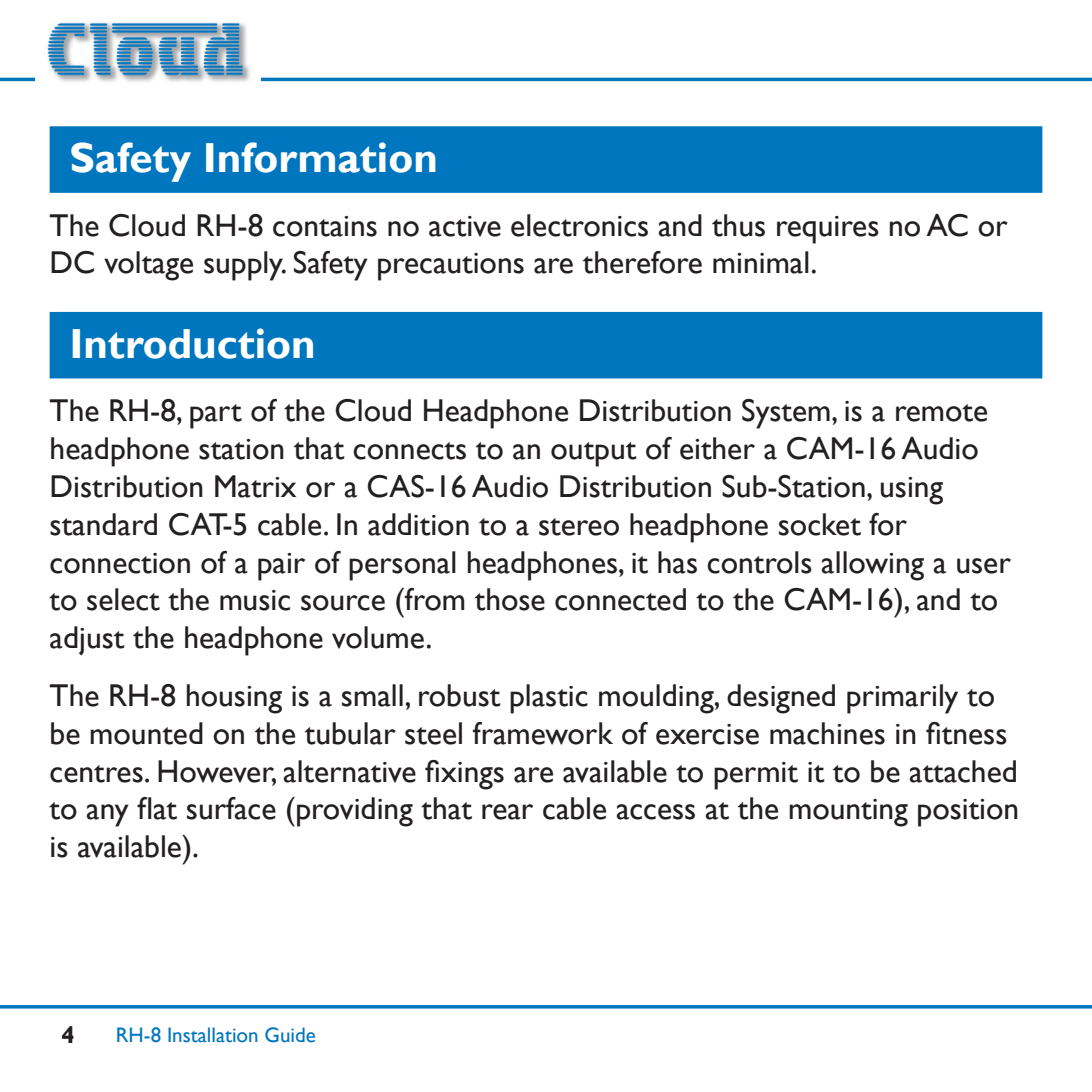
<style>
.page{position:relative;width:1092px;height:1092px;background:#fff}
.page>*{position:absolute;margin:0;border:0;box-sizing:border-box;transform-origin:0 0}
.t1{font:700 42px "Gill Sans";color:#fff}
.t2{font:31.5px/37.8px "Gill Sans";color:#231f20}
.t3{font:700 24.5px "Gill Sans";color:#231f20}
.t4{font:21px "Gill Sans";color:#0076be}
</style>
<div class="page">
<hr style="left:0;top:78px;width:1091px;height:3px;background:#0076be">
<div style="left:36px;top:17px;width:225px;height:69px;background:#fff"></div>
<img style="left:47px;top:22px;width:203px;height:60px">
<svg style="left:0;top:1005px;width:1091px;height:3px;background:#0578bf"></svg>
<div style="left:50px;top:126px;width:992px;height:67px;background:#0076be"></div>
<div style="left:50px;top:312px;width:992px;height:66px;background:#0076be"></div>
<h1 class="t1" style="left:69px;top:133px;width:370px">Safety Information</h1>
<p class="t2" style="left:50px;top:207px;width:959px">The Cloud RH-8 contains no active electronics and thus requires no AC or<br>DC voltage supply. Safety precautions are therefore minimal.</p>
<h1 class="t1" style="left:69px;top:318px;width:248px">Introduction</h1>
<p class="t2" style="left:50px;top:392px;width:962px">The RH-8, part of the Cloud Headphone Distribution System, is a remote headphone station that connects to an output of either a CAM-16 Audio Distribution Matrix or a CAS-16 Audio Distribution Sub-Station, using standard CAT-5 cable. In addition to a stereo headphone socket for connection of a pair of personal headphones, it has controls allowing a user to select the music source (from those connected to the CAM-16), and to adjust the headphone volume.</p>
<p class="t2" style="left:50px;top:677px;width:971px">The RH-8 housing is a small, robust plastic moulding, designed primarily to be mounted on the tubular steel framework of exercise machines in fitness centres. However, alternative fixings are available to permit it to be attached to any flat surface (providing that rear cable access at the mounting position is available).</p>
<p class="t3" style="left:61px;top:1020px;width:15px">4</p>
<p class="t4" style="left:116px;top:1022px;width:202px">RH-8 Installation Guide</p>
</div>
